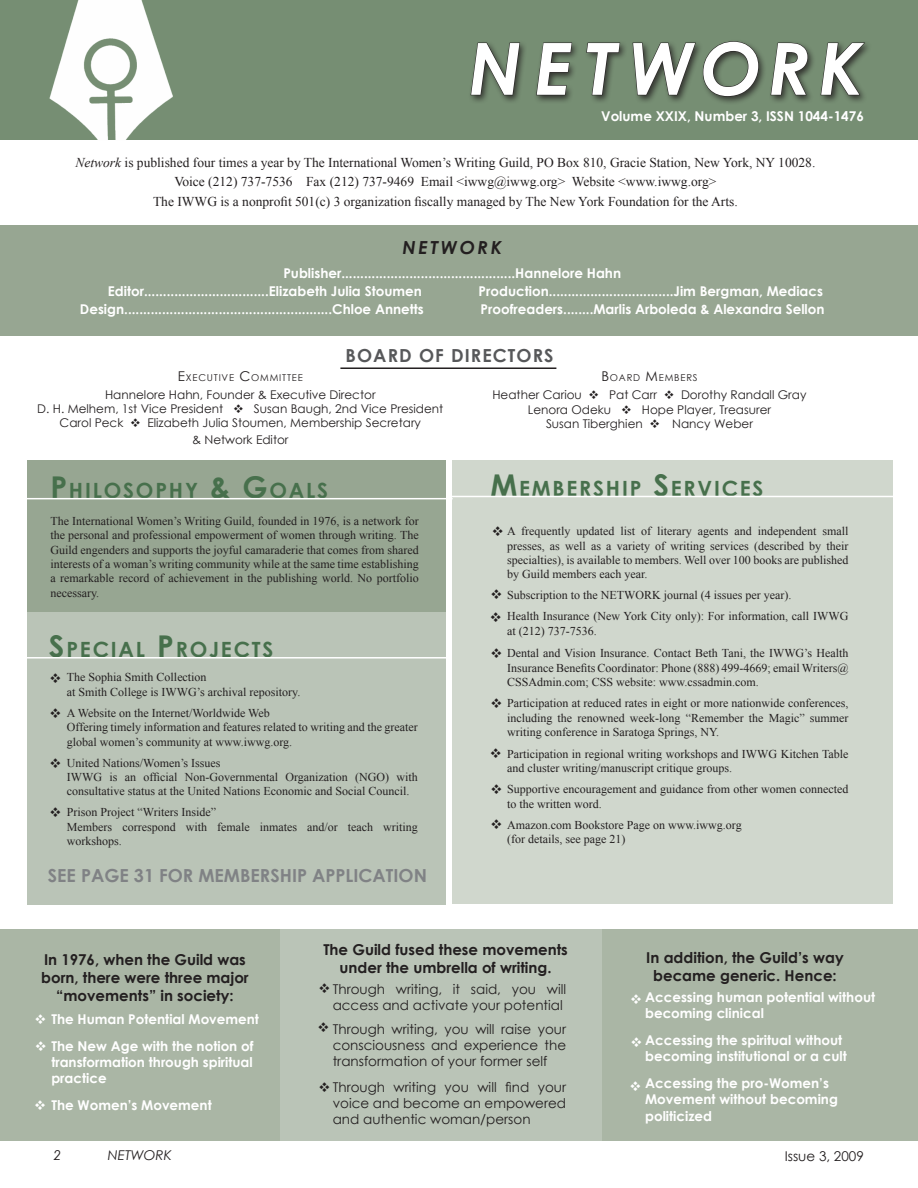
<style>
.page{position:relative;width:918px;height:1188px;background:#fff}
.page>*{position:absolute;margin:0;border:0;box-sizing:border-box;transform-origin:0 0}
.t1{font:italic 700 72px "Century Gothic";letter-spacing:.15em;color:#fff}
.t2{font:700 21px "Century Gothic";letter-spacing:.085em;color:#47704c}
.t3{font:700 18px "Century Gothic";color:#808285}
.t4{font:700 18px "Century Gothic";color:#57585a}
.t5{font:italic 700 18px "Century Gothic";letter-spacing:.15em;color:#231f20}
.t6{font:700 15px/18px "Century Gothic";color:#231f20;text-align:center}
.t7{font:700 13.5px/16.2px "Century Gothic";color:#fff}
.t8{font:13.5px/19.5px "Times New Roman";color:#231f20;text-align:center}
.t9{font:13.5px/16.2px "Century Gothic";color:#231f20;text-align:justify}
.t10{font:italic 13.5px "Century Gothic";color:#231f20}
.t11{font:12px/14.4px "Times New Roman";color:#231f20}
.t12{font:12px/14.4px "Century Gothic";color:#231f20;text-align:center}
.t13{font:9.45px "Century Gothic";letter-spacing:.085em;color:#231f20}
.s1{font-style:italic}
.s2{font-size:13.5px}
.s3{font-size:30px}
</style>
<div class="page">
<div style="left:277px;top:929px;width:325px;height:212px;background:#bac4b7"></div>
<div style="left:453px;top:460px;width:440px;height:444px;background:#d0d7cd"></div>
<div style="left:27px;top:612px;width:418px;height:292px;background:#bac4b7"></div>
<div style="left:27px;top:460px;width:418px;height:152px;background:#97a692"></div>
<div style="left:602px;top:929px;width:315px;height:212px;background:#aab6a5"></div>
<div style="left:0;top:929px;width:280px;height:212px;background:#aab6a5"></div>
<div style="left:0;top:0;width:918px;height:140px;background:#768e73"></div>
<div style="left:468px;top:39px;width:450px;height:121px;background:#231f20;opacity:.8"></div>
<svg style="left:471px;top:43px;width:49px;height:52px"></svg>
<svg style="left:536px;top:43px;width:36px;height:52px"></svg>
<svg style="left:587px;top:43px;width:33px;height:52px"></svg>
<svg style="left:633px;top:43px;width:63px;height:52px"></svg>
<svg style="left:703px;top:41px;width:56px;height:55px"></svg>
<svg style="left:771px;top:43px;width:37px;height:52px;background:#4a5447"></svg>
<svg style="left:821px;top:43px;width:44px;height:52px"></svg>
<div style="left:0;top:226px;width:917px;height:110px;background:#97a692"></div>
<hr style="left:0;top:498px;width:453px;height:1px;background:#fff">
<hr style="left:0;top:657px;width:450px;height:2px;background:#fff">
<hr style="left:451px;top:496px;width:464px;height:1px;background:#fff">
<hr style="left:340px;top:367px;width:216px;height:2px;background:#231f20">
<img style="left:50px;top:0;width:123px;height:140px">
<p class="t1" style="left:469px;top:14px;width:396px">NETWORK</p>
<p class="t7" style="left:601px;top:108px;width:264px">Volume XXIX, Number 3, ISS N 1044-1476</p>
<p class="t8" style="left:75px;top:152px;width:741px"><span class="s1">Network</span> is published four times a year by The International Women’s Writing Guild, PO Box 810, Gracie Station, New York, NY 10028.<br>Voice (212) 737-7536 Fax (212) 737-9469 Email &lt;iwwg@iwwg.org&gt; Website &lt;www.iwwg.org&gt;<br>The IWWG is a nonprofit 501(c) 3 organization fiscally managed by The New York Foundation for the Arts.</p>
<p class="t5" style="left:402px;top:234px;width:101px">NETWORK</p>
<p class="t7" style="left:108px;top:264px;width:515px;line-height:18px;text-indent:175px">Publisher..............................................Hannelore Hahn<br>Editor.................................Elizabeth Julia Stoumen</p>
<p class="t7" style="left:479px;top:282px;width:346px">Production.................................Jim Bergman, Mediacs</p>
<p class="t7" style="left:80px;top:300px;width:345px">Design.......................................................Chloe Annetts</p>
<p class="t7" style="left:481px;top:300px;width:345px">Proofreaders........Marlis Arboleda &amp; Alexandra Sellon</p>
<p class="t4" style="left:346px;top:342px;width:26px">Board</p>
<p class="t4" style="left:419px;top:342px;width:58px">of Director</p>
<p class="t4" style="left:544px;top:342px;width:11px">s</p>
<p class="t13" style="left:178px;top:371px;width:120px"><span class="s2">E</span>XECUTIVE <span class="s2">C</span>OMMITTEE</p>
<p class="t12" style="left:37px;top:387px;width:408px">Hannelore Hahn, Founder &amp; Executive Director<br>D. H. Melhem, 1st Vice President ❖ Susan Baugh, 2nd Vice President<br>Carol Peck ❖ Elizabeth Julia Stoumen, Membership Secretary</p>
<p class="t12" style="left:192px;top:432px;width:98px">&amp; Network Editor</p>
<p class="t2" style="left:50px;top:475px;width:279px"><span class="s3">P</span>HILOSOPHY <span class="s3">&amp; G</span>OALS</p>
<p class="t11" style="left:50px;top:513px;width:370px;text-align:justify">The International Women’s Writing Guild, founded in 1976, is a network for the personal and professional empowerment of women through writing. The Guild engenders and supports the joyful camaraderie that comes from shared interests of a woman’s writing community while at the same time establishing a remarkable record of achievement in the publishing world. No portfolio necessary.</p>
<p class="t2" style="left:49px;top:634px;width:226px"><span class="s3">S</span>PECIAL <span class="s3">P</span>ROJECTS</p>
<p class="t11" style="left:67px;top:670px;width:235px">The Sophia Smith Collection<br>at Smith College is IWWG’s archival repository.</p>
<p class="t11" style="left:67px;top:705px;width:352px">A Website on the Internet/Worldwide Web<br>Offering timely information and features related to writing and the greater global women’s community at www.iwwg.org.</p>
<p class="t11" style="left:67px;top:755px;width:352px">United Nations/Women’s Issues<br>IWWG is an official Non-Governmental Organization (NGO) with consultative status at the United Nations Economic and Social Council.</p>
<p class="t11" style="left:67px;top:805px;width:352px">Prison Project “Writers Inside”<br>Members correspond with female inmates and/or teach writing workshops.</p>
<p class="t3" style="left:48px;top:861px;width:10px">See</p>
<p class="t3" style="left:81px;top:861px;width:24px">Page</p>
<p class="t3" style="left:134px;top:861px;width:93px">31 for Member</p>
<p class="t3" style="left:270px;top:861px;width:19px">ship</p>
<p class="t3" style="left:312px;top:861px;width:25px">Application</p>
<p class="t13" style="left:601px;top:371px;width:98px"><span class="s2">B</span>OARD <span class="s2">M</span> EMBERS</p>
<p class="t12" style="left:492px;top:388px;width:316px">Heather Cariou ❖ Pat Carr ❖ Dorothy Randall Gray<br>Lenora Odeku ❖ Hope Player, Treasurer<br>Susan Tiberghien ❖ Nancy Weber</p>
<p class="t2" style="left:490px;top:473px;width:275px"><span class="s3">M</span>EMBERSHIP <span class="s3">S</span>ERVICES</p>
<p class="t11" style="left:507px;top:524px;width:343px;text-align:justify">A frequently updated list of literary agents and independent small presses, as well as a variety of writing services (described by their specialties), is available to members. Well over 100 books are published by Guild members each year.</p>
<p class="t11" style="left:507px;top:585px;width:343px;line-height:21px">Subscription to the NETWORK journal (4 issues per year).<br>Health Insurance (New York City only): For information, call IWWG</p>
<p class="t11" style="left:507px;top:620px;width:343px;line-height:21.9px">at (212) 737-7536.<br>Dental and Vision Insurance. Contact Beth Tani, the IWWG’s Health</p>
<p class="t11" style="left:507px;top:660px;width:343px">Insurance Benefits Coordinator: Phone (888) 499-4669; email Writers@<br>CSSAdmin.com; CSS website: www.cssadmin.com.</p>
<p class="t11" style="left:507px;top:696px;width:343px;text-align:justify">Participation at reduced rates in eight or more nationwide conferences, including the renowned week-long “Remember the Magic” summer writing conference in Saratoga Springs, NY.</p>
<p class="t11" style="left:507px;top:746px;width:343px">Participation in regional writing workshops and IWWG Kitchen Table and cluster writing/manuscript critique groups.</p>
<p class="t11" style="left:507px;top:782px;width:343px">Supportive encouragement and guidance from other women connected to the written word.</p>
<p class="t11" style="left:507px;top:817px;width:236px">Amazon.com Bookstore Page on www.iwwg.org (for details, see page 21)</p>
<p class="t6" style="left:41px;top:950px;width:209px">In 1976, when the Guild was born, there were three major “movements” in society:</p>
<p class="t6" style="left:323px;top:940px;width:246px">The Guild fused these movements under the umbrella of writing.</p>
<p class="t6" style="left:646px;top:948px;width:199px">In addition, the Guild’s way became generic. Hence:</p>
<p class="t9" style="left:318px;top:981px;width:249px;text-align:right">❖ Through writing, it said, you will access and activate your potential</p>
<p class="t9" style="left:333px;top:1021px;width:235px">Through writing, you will raise your consciousness and experience the transformation of your former self</p>
<p class="t9" style="left:333px;top:1078px;width:235px;text-indent:-14px">❖ Through writing you will find your voice and become an empowered and authentic woman/person</p>
<p class="t7" style="left:645px;top:988px;width:232px">Accessing human potential without becoming clinical</p>
<p class="t7" style="left:645px;top:1031px;width:203px">Accessing the spiritual without becoming institutional or a cult</p>
<p class="t7" style="left:645px;top:1075px;width:194px">Accessing the pro-Women’s<br>Movement without becoming politicized</p>
<p class="t7" style="left:35px;top:1010px;width:226px">❖ The Human Potential Movement</p>
<p class="t7" style="left:51px;top:1037px;width:204px;text-align:justify;text-indent:-16px">❖ The New Age with the notion of transformation through spiritual practice</p>
<p class="t7" style="left:34px;top:1097px;width:179px">❖ The Women’s Movement</p>
<p class="t10" style="left:54px;top:1146px;width:9px">2</p>
<p class="t10" style="left:108px;top:1146px;width:65px">NETWORK</p>
<p class="t9" style="left:785px;top:1147px;width:81px">Issue 3, 2009</p>
</div>
